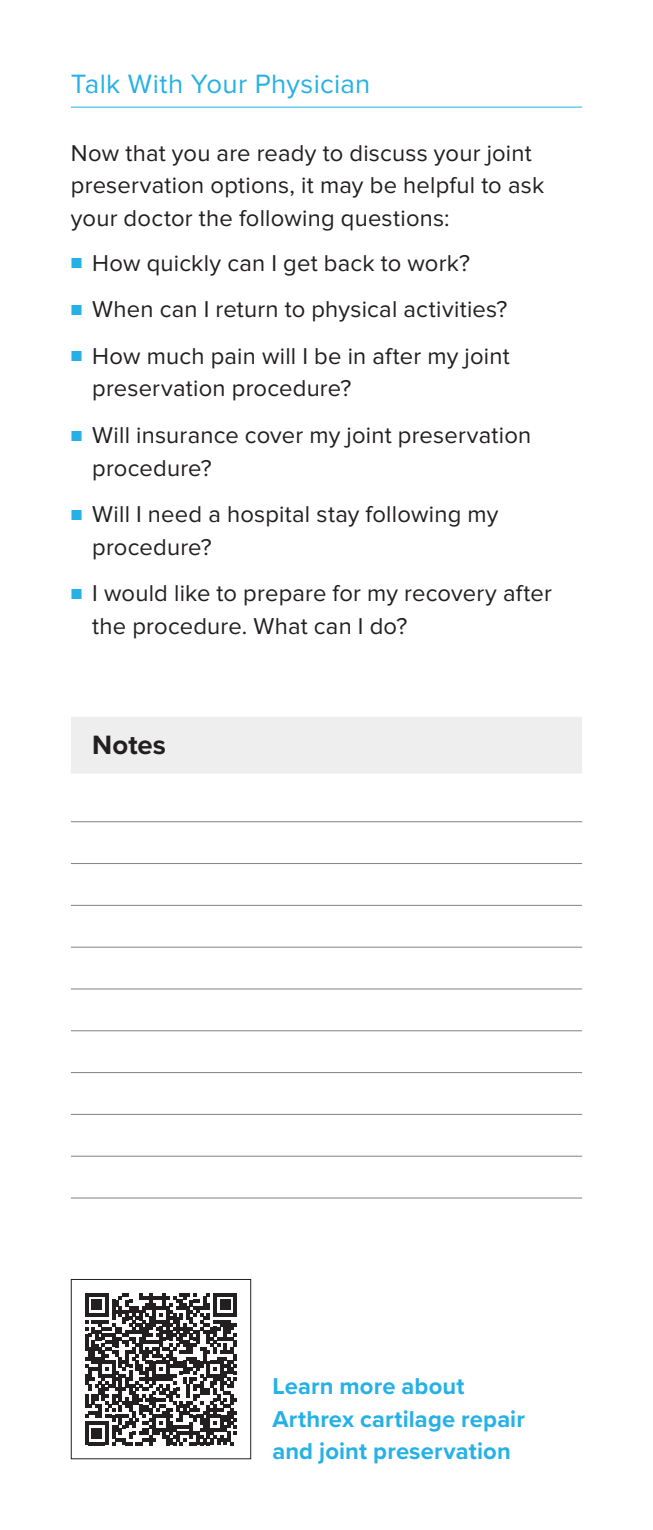
<style>
.page{position:relative;width:653px;height:1530px;background:#fff}
.page>*{position:absolute;margin:0;border:0;box-sizing:border-box;transform-origin:0 0}
.t1{font:27.5px "Proxima Nova";letter-spacing:.01em;color:#26b1e6}
.t2{font:700 27.5px "Proxima Nova";color:#231f20}
.t3{font:23.75px/32.5px "Proxima Nova";letter-spacing:.01em;color:#231f20}
.t4{font:700 23.75px/32.5px "Proxima Nova";letter-spacing:.005em;color:#26b1e6}
.s1{font-size:17.5px;color:#26b1e6}
</style>
<div class="page">
<svg style="left:85px;top:1293px;width:152px;height:152px"></svg>
<div style="left:71px;top:1279px;width:180px;height:180px;border:1px solid #231f20"></div>
<hr style="left:71px;top:107px;width:511px;height:1px;background:#26b1e6">
<div style="left:71px;top:717px;width:511px;height:57px;background:#eeeeef"></div>
<hr style="left:71px;top:821px;width:511px;height:1px;background:#808285">
<hr style="left:71px;top:863px;width:511px;height:1px;background:#808285">
<hr style="left:71px;top:905px;width:511px;height:1px;background:#808285">
<hr style="left:71px;top:947px;width:511px;height:1px;background:#808285">
<hr style="left:71px;top:989px;width:511px;height:1px;background:#808285">
<hr style="left:71px;top:1030px;width:511px;height:1px;background:#808285">
<hr style="left:71px;top:1072px;width:511px;height:1px;background:#808285">
<hr style="left:71px;top:1114px;width:511px;height:1px;background:#808285">
<hr style="left:71px;top:1156px;width:511px;height:1px;background:#808285">
<hr style="left:71px;top:1198px;width:511px;height:1px;background:#808285">
<p class="t1" style="left:71px;top:68px;width:301px">Talk With Your Physician</p>
<p class="t3" style="left:71px;top:137px;width:475px">Now that you are ready to discuss your joint preservation options, it may be helpful to ask your doctor the following questions:</p>
<p class="t3" style="left:71px;top:247px;width:401px"><span class="s1">■</span> How quickly can I get back to work?</p>
<p class="t3" style="left:71px;top:293px;width:438px"><span class="s1">■</span> When can I return to physical activities?</p>
<p class="t3" style="left:92px;top:340px;width:419px;text-indent:-21px"><span class="s1">■</span> How much pain will I be in after my joint preservation procedure?</p>
<p class="t3" style="left:92px;top:419px;width:440px;text-indent:-21px"><span class="s1">■</span> Will insurance cover my joint preservation procedure?</p>
<p class="t3" style="left:92px;top:498px;width:408px;text-indent:-21px"><span class="s1">■</span> Will I need a hospital stay following my procedure?</p>
<p class="t3" style="left:92px;top:578px;width:461px;text-indent:-21px"><span class="s1">■</span> I would like to prepare for my recovery after the procedure. What can I do?</p>
<p class="t2" style="left:92px;top:724px;width:75px">Notes</p>
<p class="t4" style="left:272px;top:1369px;width:254px">Learn more about<br>Arthrex cartilage repair and joint preservation</p>
</div>
